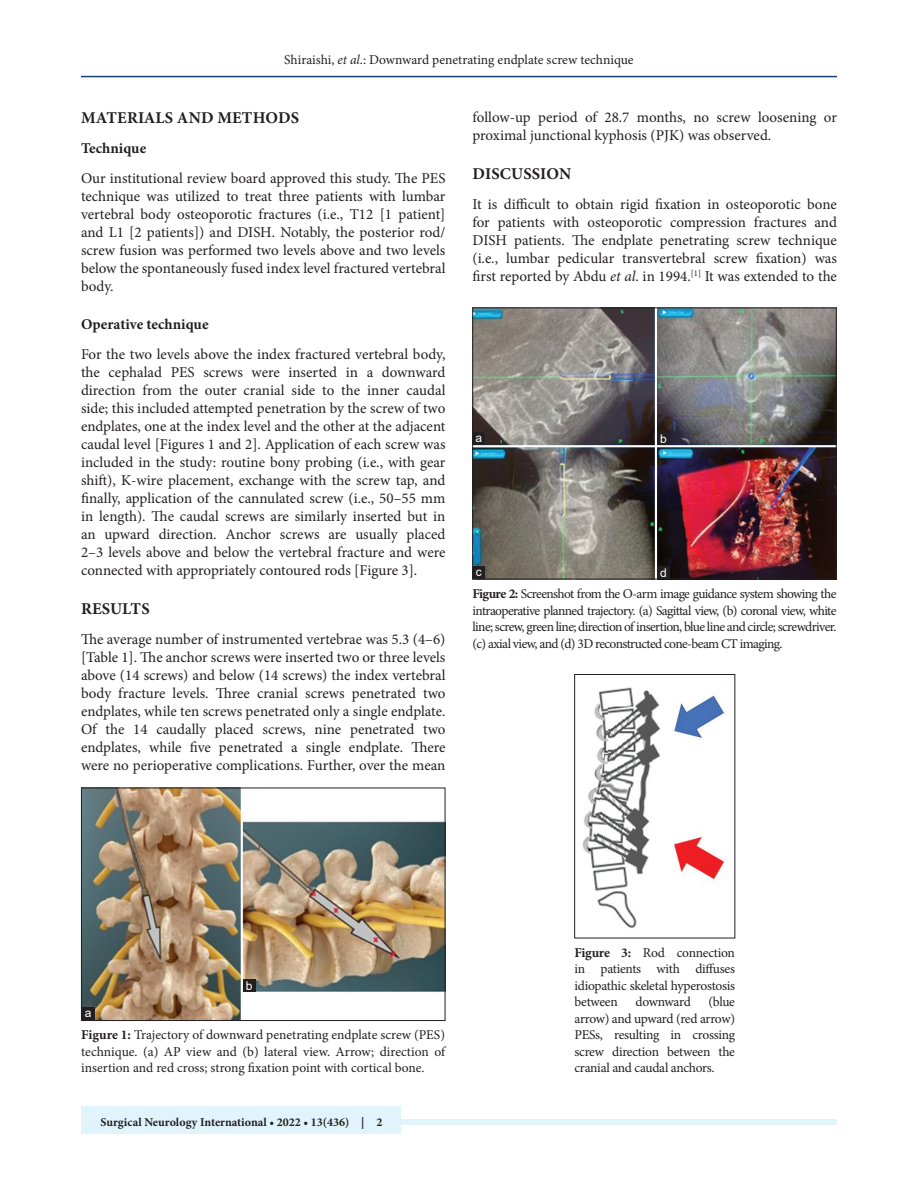
<style>
.page{position:relative;width:918px;height:1188px;background:#fff}
.page>*{position:absolute;margin:0;border:0;box-sizing:border-box;transform-origin:0 0}
.t1{font:700 16.5px "Minion Pro";letter-spacing:.01em;color:#231f20}
.TX{font:15px/18px "Minion Pro";color:#231f20;text-align:justify}
.H2_No_Above_Space{font:700 15px "Minion Pro";color:#231f20}
.FGC{font:13.5px/16.5px "Minion Pro";letter-spacing:-.02em;color:#231f20;text-align:justify}
.FGC-2{font:13.5px "Minion Pro";color:#231f20}
.JF{font:700 12px "Minion Pro";color:#231f20}
.LABEL{font:12px "Arial";color:#fff}
.s1{font-style:italic}
.s2{font-weight:700}
</style>
<div class="page">
<hr style="left:81px;top:76px;width:756px;height:1px;background:#164077">
<div style="left:81px;top:1119px;width:756px;height:6px;background:#e1f4fc"></div>
<div style="left:81px;top:1106px;width:319px;height:28px;background:#e1f4fc"></div>
<img style="left:582px;top:687px;width:144px;height:242px">
<div style="left:574px;top:674px;width:161px;height:264px;border:1px solid #231f20"></div>
<img style="left:83px;top:790px;width:360px;height:229px">
<div style="left:81px;top:788px;width:364px;height:233px;border:1px solid #231f20"></div>
<div style="left:243px;top:979px;width:13px;height:13px;background:#231f20"></div>
<div style="left:82px;top:1008px;width:12px;height:12px;background:#231f20"></div>
<img style="left:474px;top:310px;width:360px;height:267px">
<div style="left:472px;top:308px;width:364px;height:271px;border:1px solid #231f20"></div>
<div style="left:657px;top:566px;width:13px;height:13px;background:#231f20"></div>
<div style="left:472px;top:566px;width:13px;height:13px;background:#231f20"></div>
<div style="left:657px;top:432px;width:13px;height:13px;background:#231f20"></div>
<div style="left:472px;top:432px;width:13px;height:13px;background:#231f20"></div>
<p class="FGC-2" style="left:284px;top:50px;width:351px">Shiraishi, <span class="s1">et al</span>.: Downward penetrating endplate screw technique</p>
<h1 class="t1" style="left:81px;top:106px;width:220px">MATERIALS AND METHODS</h1>
<p class="H2_No_Above_Space" style="left:81px;top:138px;width:67px">Technique</p>
<p class="TX" style="left:81px;top:170px;width:366px">Our institutional review board approved this study. The PES technique was utilized to treat three patients with lumbar vertebral body osteoporotic fractures (i.e., T12 [1 patient] and L1 [2 patients]) and DISH. Notably, the posterior rod/ screw fusion was performed two levels above and two levels below the spontaneously fused index level fractured vertebral body.</p>
<h2 class="H2_No_Above_Space" style="left:81px;top:314px;width:129px">Operative technique</h2>
<p class="TX" style="left:81px;top:345px;width:366px">For the two levels above the index fractured vertebral body, the cephalad PES screws were inserted in a downward direction from the outer cranial side to the inner caudal side; this included attempted penetration by the screw of two endplates, one at the index level and the other at the adjacent caudal level [Figures 1 and 2]. Application of each screw was included in the study: routine bony probing (i.e., with gear shift), K-wire placement, exchange with the screw tap, and finally, application of the cannulated screw (i.e., 50–55 mm in length). The caudal screws are similarly inserted but in an upward direction. Anchor screws are usually placed 2–3 levels above and below the vertebral fracture and were connected with appropriately contoured rods [Figure 3].</p>
<h1 class="t1" style="left:81px;top:597px;width:70px">RESULTS</h1>
<p class="TX" style="left:81px;top:630px;width:366px">The average number of instrumented vertebrae was 5.3 (4–6) [Table 1]. The anchor screws were inserted two or three levels above (14 screws) and below (14 screws) the index vertebral body fracture levels. Three cranial screws penetrated two endplates, while ten screws penetrated only a single endplate.<br>Of the 14 caudally placed screws, nine penetrated two endplates, while five penetrated a single endplate. There were no perioperative complications. Further, over the mean</p>
<p class="TX" style="left:472px;top:109px;width:366px">follow-up period of 28.7 months, no screw loosening or proximal junctional kyphosis (PJK) was observed.</p>
<h1 class="t1" style="left:473px;top:162px;width:100px">DISCUSSION</h1>
<p class="TX" style="left:472px;top:196px;width:366px">It is difficult to obtain rigid fixation in osteoporotic bone for patients with osteoporotic compression fractures and DISH patients. The endplate penetrating screw technique (i.e., lumbar pedicular transvertebral screw fixation) was first reported by Abdu <span class="s1">et al</span>. in 1994.<sup>[1]</sup> It was extended to the</p>
<p class="LABEL" style="left:476px;top:429px;width:8px">a</p>
<p class="LABEL" style="left:660px;top:431px;width:8px">b</p>
<p class="LABEL" style="left:476px;top:564px;width:7px">c</p>
<p class="LABEL" style="left:660px;top:565px;width:8px">d</p>
<p class="FGC" style="left:472px;top:586px;width:365px"><span class="s2">Figure 2:</span> Screenshot from the O-arm image guidance system showing the intraoperative planned trajectory. (a) Sagittal view, (b) coronal view, white line; screw, green line; direction of insertion, blue line and circle; screwdriver. (c) axial view, and (d) 3D reconstructed cone-beam CT imaging.</p>
<p class="LABEL" style="left:85px;top:1005px;width:8px">a</p>
<p class="LABEL" style="left:246px;top:977px;width:8px">b</p>
<p class="FGC" style="left:81px;top:1027px;width:365px"><span class="s2">Figure 1:</span> Trajectory of downward penetrating endplate screw (PES) technique. (a) AP view and (b) lateral view. Arrow; direction of insertion and red cross; strong fixation point with cortical bone.</p>
<p class="JF" style="left:100px;top:1113px;width:284px">Surgical Neurology International • 2022 • 13(436) | 2</p>
<p class="FGC" style="left:574px;top:944px;width:162px"><span class="s2">Figure 3:</span> Rod connection in patients with diffuses idiopathic skeletal hyperostosis between</p>
<p class="FGC" style="left:574px;top:994px;width:162px;text-indent:134px">(blue arrow) and upward (red arrow)<br>PESs, resulting in crossing screw direction between the cranial and caudal anchors.</p>
<p class="FGC" style="left:636px;top:994px;width:57px">downward</p>
</div>
